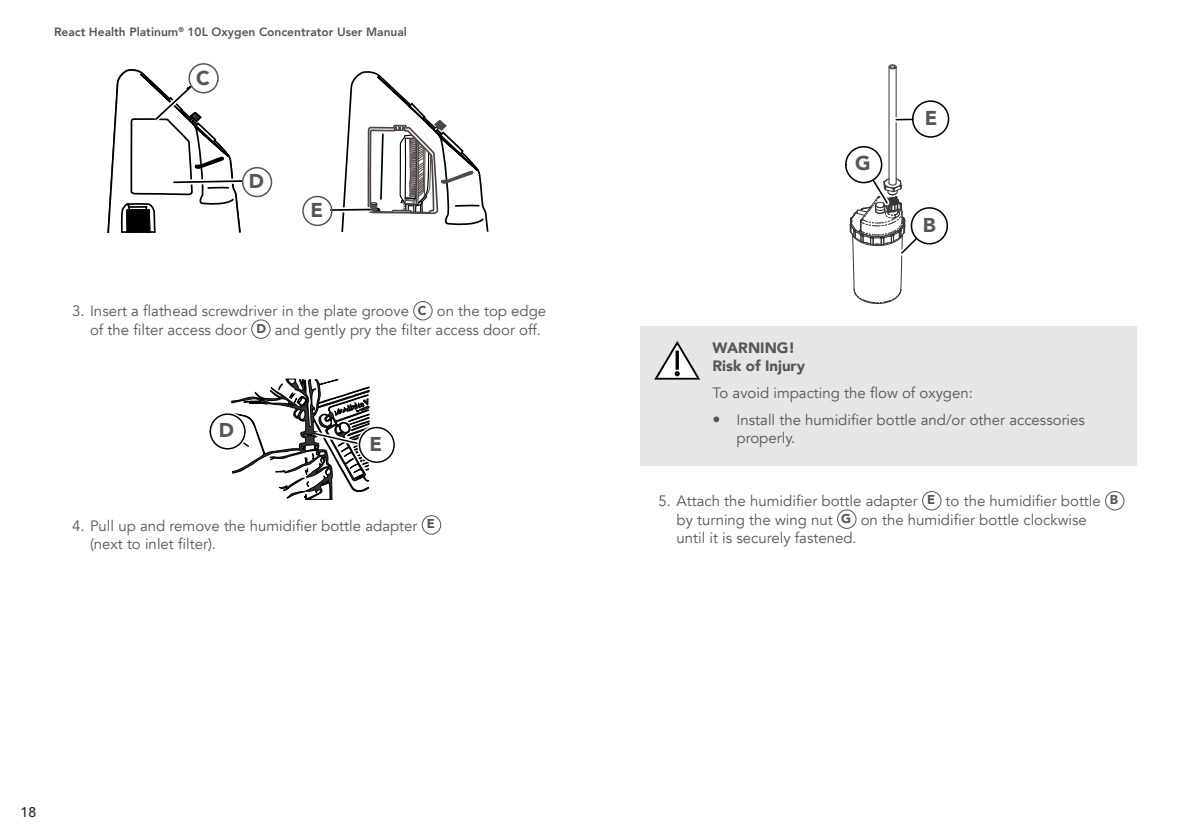
<style>
.page{position:relative;width:1191px;height:840px;background:#fff}
.page>*{position:absolute;margin:0;border:0;box-sizing:border-box;transform-origin:0 0}
.t1{font:900 20px "Avenir";color:#545759}
.Body_Copy_Plain_Bullets{font:15px/18px "Avenir";color:#545759}
.Warning_Box{font:15px "Avenir";color:#545759}
.Warning_Box-2{font:900 15px/18px "Avenir";color:#545759}
.t2{font:500 14px "Avenir";color:#231f20}
.t3{font:900 12.8px "Avenir";color:#545759}
.t4{font:800 12px "Avenir";color:#545759}
.s1{font-size:16px}
</style>
<div class="page">
<svg style="left:107px;top:64px;width:134px;height:169px"></svg>
<svg style="left:329px;top:71px;width:160px;height:161px"></svg>
<div style="left:332px;top:207px;width:37px;height:5px;background:#fff"></div>
<hr style="left:331px;top:208px;width:39px;height:3px;background:#000">
<div style="left:413px;top:301px;width:19px;height:19px;border:1px solid #545759;border-radius:50%"></div>
<div style="left:251px;top:319px;width:19px;height:19px;border:1px solid #545759;border-radius:50%"></div>
<svg style="left:209px;top:378px;width:186px;height:122px"></svg>
<div style="left:359px;top:426px;width:36px;height:36px;background:#fff;border:1px solid #000;border-radius:50%"></div>
<div style="left:422px;top:515px;width:19px;height:19px;border:1px solid #545759;border-radius:50%"></div>
<div style="left:640px;top:326px;width:497px;height:62px;background:#e7e5e5"></div>
<div style="left:640px;top:371px;width:497px;height:43px;background:#e7e5e5"></div>
<div style="left:640px;top:409px;width:497px;height:56px;background:#e7e5e5"></div>
<hr style="left:888px;top:67px;width:1px;height:116px;background:#363639">
<hr style="left:895px;top:67px;width:1px;height:116px;background:#363639">
<svg style="left:888px;top:64px;width:9px;height:6px"></svg>
<svg style="left:910px;top:207px;width:38px;height:37px"></svg>
<svg style="left:895px;top:114px;width:18px;height:11px"></svg>
<div style="left:912px;top:100px;width:37px;height:38px;background:#fff;border:2px solid #000;border-radius:50%"></div>
<svg style="left:849px;top:157px;width:87px;height:147px"></svg>
<div style="left:845px;top:146px;width:37px;height:37px;background:#fff;border:2px solid #000;border-radius:50%"></div>
<div style="left:922px;top:490px;width:19px;height:20px;border:1px solid #545759;border-radius:50%"></div>
<div style="left:1105px;top:490px;width:19px;height:20px;border:1px solid #545759;border-radius:50%"></div>
<div style="left:837px;top:509px;width:19px;height:19px;border:1px solid #545759;border-radius:50%"></div>
<svg style="left:654px;top:341px;width:46px;height:38px"></svg>
<div style="left:188px;top:63px;width:31px;height:30px;border:2px solid #545759;border-radius:50%"></div>
<div style="left:242px;top:167px;width:30px;height:30px;border:2px solid #545759;border-radius:50%"></div>
<div style="left:302px;top:196px;width:30px;height:30px;border:2px solid #545759;border-radius:50%"></div>
<p class="t4" style="left:54px;top:22px;width:354px">React Health Platinum<sup>®</sup> 10L Oxygen Concentrator User Manual</p>
<p class="t1" style="left:196px;top:60px;width:15px">C</p>
<p class="t1" style="left:249px;top:164px;width:17px">D</p>
<p class="t1" style="left:310px;top:193px;width:14px">E</p>
<p class="Body_Copy_Plain_Bullets" style="left:72px;top:302px;width:338px">3. Insert a flathead screwdriver in the plate groove</p>
<p class="t3" style="left:418px;top:299px;width:10px">C</p>
<p class="Body_Copy_Plain_Bullets" style="left:437px;top:302px;width:111px">on the top edge</p>
<p class="Body_Copy_Plain_Bullets" style="left:90px;top:321px;width:158px">of the filter access door</p>
<p class="t3" style="left:256px;top:317px;width:11px">D</p>
<p class="Body_Copy_Plain_Bullets" style="left:275px;top:321px;width:268px">and gently pry the filter access door off.</p>
<p class="t1" style="left:219px;top:413px;width:17px">D</p>
<p class="t1" style="left:369px;top:427px;width:14px">E</p>
<p class="Body_Copy_Plain_Bullets" style="left:72px;top:516px;width:347px">4. Pull up and remove the humidifier bottle adapter</p>
<p class="t3" style="left:427px;top:512px;width:10px">E</p>
<p class="Body_Copy_Plain_Bullets" style="left:90px;top:534px;width:128px">(next to inlet filter).</p>
<p class="t2" style="left:21px;top:799px;width:17px">18</p>
<p class="t1" style="left:855px;top:146px;width:17px">G</p>
<p class="t1" style="left:925px;top:101px;width:14px">E</p>
<p class="t1" style="left:923px;top:208px;width:14px">B</p>
<p class="Warning_Box-2" style="left:712px;top:338px;width:94px">WARNING!<br>Risk of Injury</p>
<p class="Warning_Box" style="left:712px;top:383px;width:262px">To avoid impacting the flow of oxygen:</p>
<p class="Body_Copy_Plain_Bullets" style="left:736px;top:411px;width:350px;text-indent:-24px"><span class="s1">•</span> Install the humidifier bottle and/or other accessories properly.</p>
<p class="Body_Copy_Plain_Bullets" style="left:658px;top:492px;width:261px">5. Attach the humidifier bottle adapter</p>
<p class="t3" style="left:927px;top:488px;width:10px">E</p>
<p class="Body_Copy_Plain_Bullets" style="left:945px;top:492px;width:157px">to the humidifier bottle</p>
<p class="t3" style="left:1109px;top:488px;width:10px">B</p>
<p class="Body_Copy_Plain_Bullets" style="left:676px;top:510px;width:158px">by turning the wing nut</p>
<p class="t3" style="left:841px;top:507px;width:11px">G</p>
<p class="Body_Copy_Plain_Bullets" style="left:860px;top:510px;width:228px">on the humidifier bottle clockwise</p>
<p class="Body_Copy_Plain_Bullets" style="left:676px;top:528px;width:182px">until it is securely fastened.</p>
</div>
